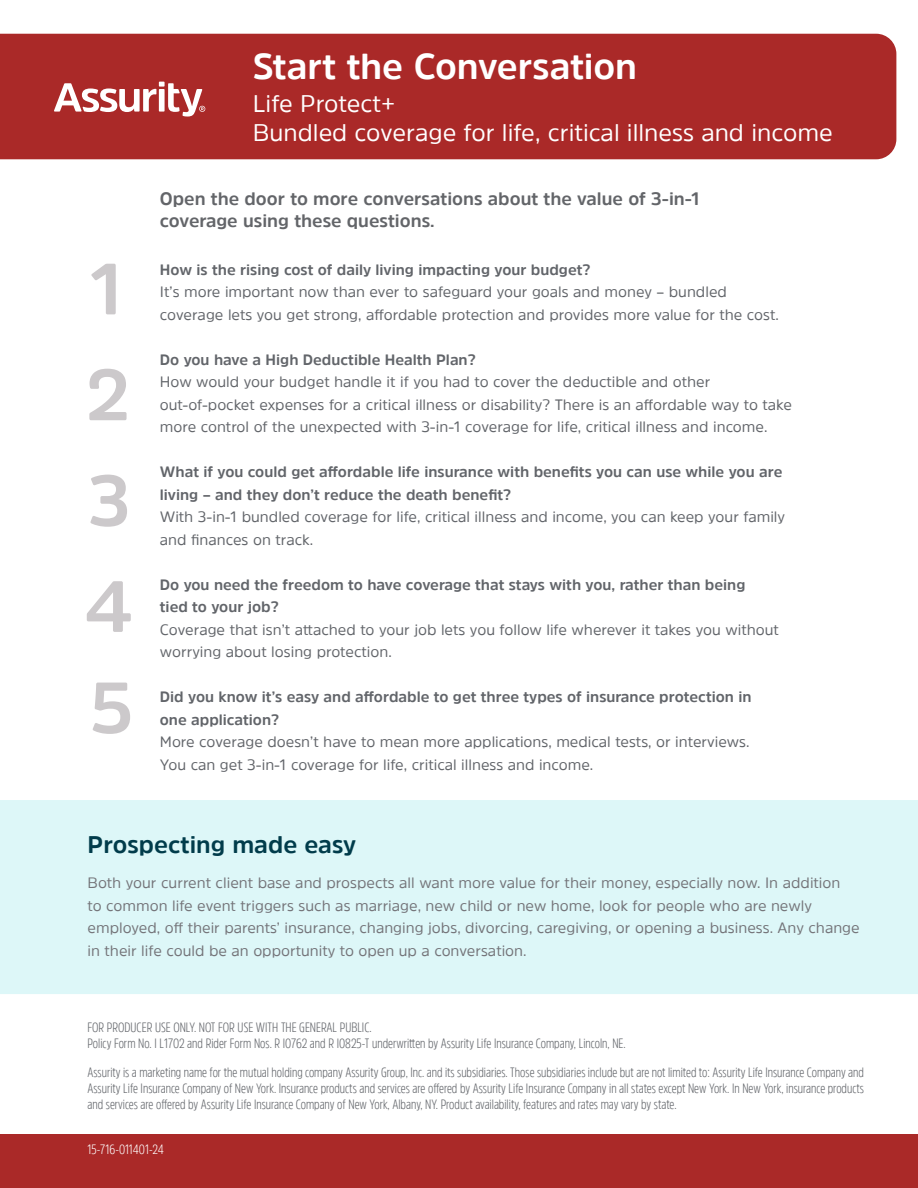
<style>
.page{position:relative;width:918px;height:1188px;background:#fff}
.page>*{position:absolute;margin:0;border:0;box-sizing:border-box;transform-origin:0 0}
.t1{font:700 72px "Amsi Pro";color:#ccc9cb}
.Subhead_White_18pt_Reg{font:700 36px "Amsi Pro";letter-spacing:-.005em;color:#fff}
.t2{font:24px "Amsi Pro";color:#fff}
.t3{font:700 24px "Amsi Pro";color:#013c4b}
.t4{font:700 18px/21.6px "Amsi Pro";color:#636569}
.t5{font:15px/22.5px "Amsi Pro";color:#62656a}
.t6{font:700 15px/22.5px "Amsi Pro";color:#62656a}
.t7{font:15px/22.5px "Amsi Pro";color:#747479}
.t8{font:300 13.5px/16.2px "Amsi Pro Cond";color:#62656a;text-align:justify}
.t9{font:300 13.5px "Amsi Pro Cond";color:#fff}
</style>
<div class="page">
<div style="left:0;top:1135px;width:918px;height:53px;background:#aa2928"></div>
<div style="left:0;top:34px;width:896px;height:125px;background:#aa2928"></div>
<svg style="left:54px;top:82px;width:151px;height:35px"></svg>
<div style="left:0;top:800px;width:918px;height:194px;background:#ddf7f8"></div>
<p class="Subhead_White_18pt_Reg" style="left:253px;top:42px;width:386px">Start the Conversation</p>
<p class="t2" style="left:253px;top:87px;width:144px">Life Protect+</p>
<p class="t2" style="left:253px;top:116px;width:582px">Bundled coverage for life, critical illness and income</p>
<p class="t1" style="left:89px;top:240px;width:36px">1</p>
<p class="t1" style="left:86px;top:345px;width:47px">2</p>
<p class="t1" style="left:88px;top:451px;width:44px">3</p>
<p class="t1" style="left:84px;top:557px;width:49px">4</p>
<p class="t1" style="left:90px;top:658px;width:45px">5</p>
<p class="t4" style="left:160px;top:188px;width:542px">Open the door to more conversations about the value of 3-in-1 coverage using these questions.</p>
<p class="t6" style="left:160px;top:258px;width:432px">How is the rising cost of daily living impacting your budget?</p>
<p class="t5" style="left:160px;top:280px;width:620px">It’s more important now than ever to safeguard your goals and money – bundled coverage lets you get strong, affordable protection and provides more value for the cost.</p>
<p class="t6" style="left:160px;top:348px;width:318px">Do you have a High Deductible Health Plan?</p>
<p class="t5" style="left:160px;top:370px;width:634px">How would your budget handle it if you had to cover the deductible and other out-of-pocket expenses for a critical illness or disability? There is an affordable way to take more control of the unexpected with 3-in-1 coverage for life, critical illness and income.</p>
<p class="t6" style="left:160px;top:460px;width:624px">What if you could get affordable life insurance with benefits you can use while you are living – and they don’t reduce the death benefit?</p>
<p class="t5" style="left:160px;top:505px;width:627px">With 3-in-1 bundled coverage for life, critical illness and income, you can keep your family and finances on track.</p>
<p class="t6" style="left:160px;top:573px;width:587px">Do you need the freedom to have coverage that stays with you, rather than being tied to your job?</p>
<p class="t5" style="left:160px;top:618px;width:621px">Coverage that isn’t attached to your job lets you follow life wherever it takes you without worrying about losing protection.</p>
<p class="t6" style="left:160px;top:685px;width:593px">Did you know it’s easy and affordable to get three types of insurance protection in one application?</p>
<p class="t5" style="left:160px;top:730px;width:591px">More coverage doesn’t have to mean more applications, medical tests, or interviews.<br>You can get 3-in-1 coverage for life, critical illness and income.</p>
<p class="t3" style="left:88px;top:829px;width:270px">Prospecting made easy</p>
<p class="t7" style="left:88px;top:871px;width:774px">Both your current client base and prospects all want more value for their money, especially now. In addition<br>to common life event triggers such as marriage, new child or new home, look for people who are newly employed, off their parents’ insurance, changing jobs, divorcing, caregiving, or opening a business. Any change in their life could be an opportunity to open up a conversation.</p>
<p class="t8" style="left:87px;top:1018px;width:286px">FOR PRODUCER USE ONLY. NOT FOR USE WITH THE GENERAL PUBLIC.</p>
<p class="t8" style="left:87px;top:1035px;width:540px">Policy Form No. I L1702 and Rider Form Nos. R I0762 and R I0825-T underwritten by Assurity Life Insurance Company, Lincoln, NE.</p>
<p class="t8" style="left:87px;top:1064px;width:778px">Assurity is a marketing name for the mutual holding company Assurity Group, Inc. and its subsidiaries. Those subsidiaries include but are not limited to: Assurity Life Insurance Company and Assurity Life Insurance Company of New York. Insurance products and services are offered by Assurity Life Insurance Company in all states except New York. In New York, insurance products and services are offered by Assurity Life Insurance Company of New York, Albany, NY. Product availability, features and rates may vary by state.</p>
<p class="t9" style="left:87px;top:1140px;width:78px">15-716-011401-24</p>
</div>
